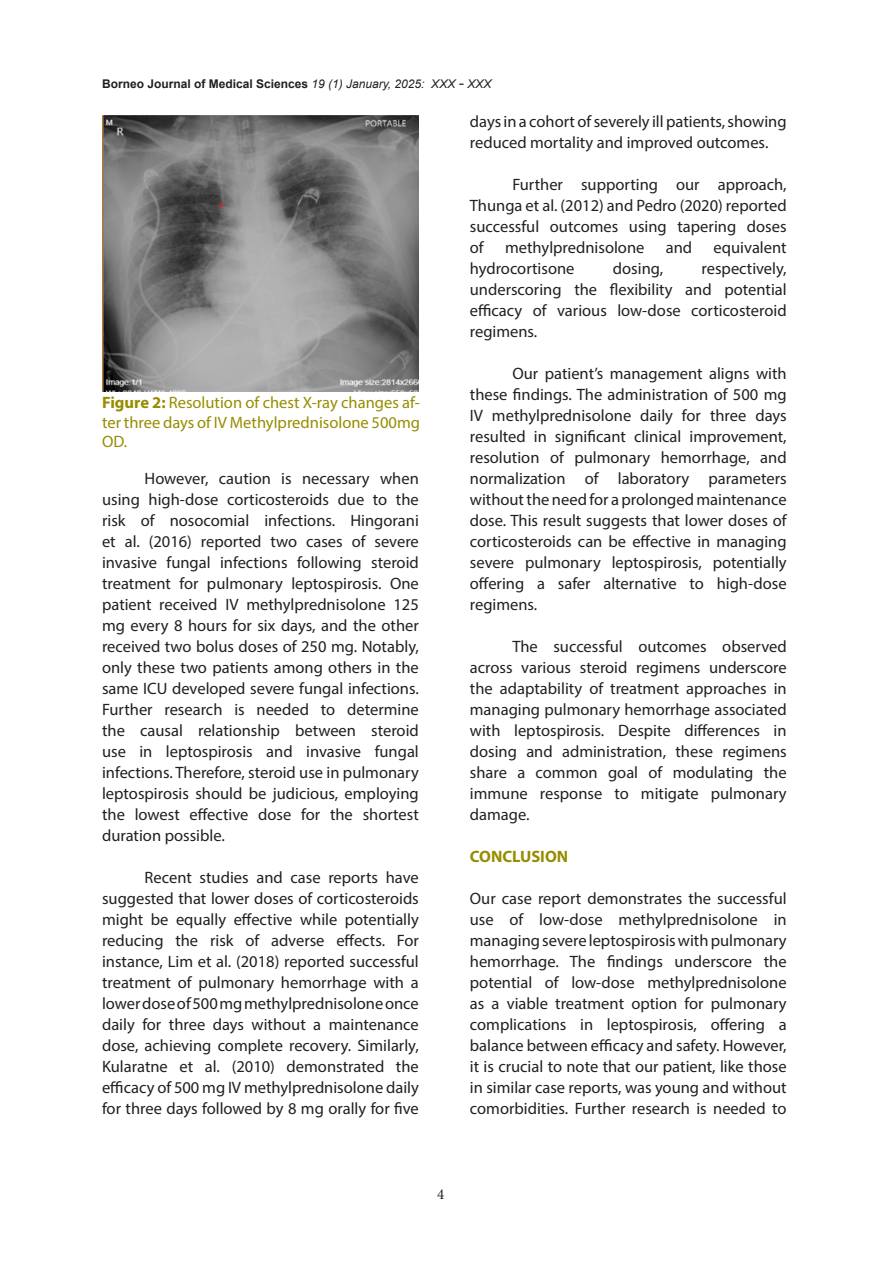
<style>
.page{position:relative;width:893px;height:1263px;background:#fff}
.page>*{position:absolute;margin:0;border:0;box-sizing:border-box;transform-origin:0 0}
.t1{font:16.5px/21px "Myriad Pro";color:#231f20;text-align:justify}
.t2{font:16.5px/19.8px "Myriad Pro";color:#968d00;text-align:justify}
.Normal__Web{font:700 16.5px "Myriad Pro";color:#968d00}
.t3{font:15px "Minion Pro";color:#231f20}
.t4{font:700 12px "Arial";color:#231f20}
.s1{font-weight:400;font-style:italic}
.s2{font-family:"Times New Roman";font-weight:400;font-size:16.5px}
.s3{font-weight:700}
</style>
<div class="page">
<img style="left:102px;top:116px;width:317px;height:275px">
<p class="t4" style="left:102px;top:75px;width:391px">Borneo Journal of Medical Sciences <span class="s1">19 (1) January, 2025: XXX</span> <span class="s2">-</span> <span class="s1">XXX</span></p>
<p class="t2" style="left:102px;top:392px;width:319px"><span class="s3">Figure 2:</span> Resolution of chest X-ray changes af&shy;ter three days of IV Methylprednisolone 500mg OD.</p>
<p class="t1" style="left:102px;top:468px;width:318px;text-indent:43px">However, caution is necessary when using high-dose corticosteroids due to the risk of nosocomial infections. Hingorani et al. (2016) reported two cases of severe invasive fungal infections following steroid treatment for pulmonary leptospirosis. One patient received IV methylprednisolone 125 mg every 8 hours for six days, and the other received two bolus doses of 250 mg. Notably, only these two patients among others in the same ICU developed severe fungal infections.<br>Further research is needed to determine the causal relationship between steroid use in leptospirosis and invasive fungal infections. Therefore, steroid use in pulmonary leptospirosis should be judicious, employing the lowest effective dose for the shortest duration possible.</p>
<p class="t1" style="left:102px;top:867px;width:318px;text-indent:43px">Recent studies and case reports have suggested that lower doses of corticosteroids might be equally effective while potentially reducing the risk of adverse effects. For instance, Lim et al. (2018) reported successful treatment of pulmonary hemorrhage with a lower dose of 500 mg methylprednisolone once daily for three days without a maintenance dose, achieving complete recovery. Similarly, Kularatne et al. (2010) demonstrated the efficacy of 500 mg IV methylprednisolone daily for three days followed by 8 mg orally for five</p>
<p class="t1" style="left:470px;top:111px;width:318px">days in a cohort of severely ill patients, showing reduced mortality and improved outcomes.</p>
<p class="t1" style="left:470px;top:174px;width:318px;text-indent:43px">Further supporting our approach, Thunga et al. (2012) and Pedro (2020) reported successful outcomes using tapering doses of</p>
<p class="t1" style="left:505px;top:237px;width:141px">methylprednisolone</p>
<p class="t1" style="left:666px;top:237px;width:28px">and</p>
<p class="t1" style="left:714px;top:237px;width:75px">equivalent</p>
<p class="t1" style="left:470px;top:258px;width:106px">hydrocortisone</p>
<p class="t1" style="left:613px;top:258px;width:52px">dosing,</p>
<p class="t1" style="left:470px;top:258px;width:318px;text-indent:232px">respectively, underscoring the flexibility and potential efficacy of various low-dose corticosteroid regimens.</p>
<p class="t1" style="left:470px;top:363px;width:318px;text-indent:43px">Our patient’s management aligns with these findings. The administration of 500 mg IV methylprednisolone daily for three days resulted in significant clinical improvement, resolution of pulmonary hemorrhage, and normalization of laboratory parameters without the need for a prolonged maintenance dose. This result suggests that lower doses of corticosteroids can be effective in managing severe pulmonary leptospirosis, potentially offering a safer alternative to high-dose regimens.</p>
<p class="t1" style="left:470px;top:636px;width:318px;text-indent:43px">The successful outcomes observed across various steroid regimens underscore the adaptability of treatment approaches in managing pulmonary hemorrhage associated with leptospirosis. Despite differences in dosing and administration, these regimens share a common goal of modulating the immune response to mitigate pulmonary damage.</p>
<p class="Normal__Web" style="left:470px;top:846px;width:100px">CONCLUSION</p>
<p class="t1" style="left:470px;top:888px;width:318px">Our case report demonstrates the successful use of low-dose methylprednisolone in managing severe leptospirosis with pulmonary hemorrhage. The findings underscore the potential of low-dose methylprednisolone as a viable treatment option for pulmonary complications in leptospirosis, offering a balance between efficacy and safety. However, it is crucial to note that our patient, like those in similar case reports, was young and without comorbidities. Further research is needed to</p>
<p class="t3" style="left:437px;top:1184px;width:9px">4</p>
</div>
